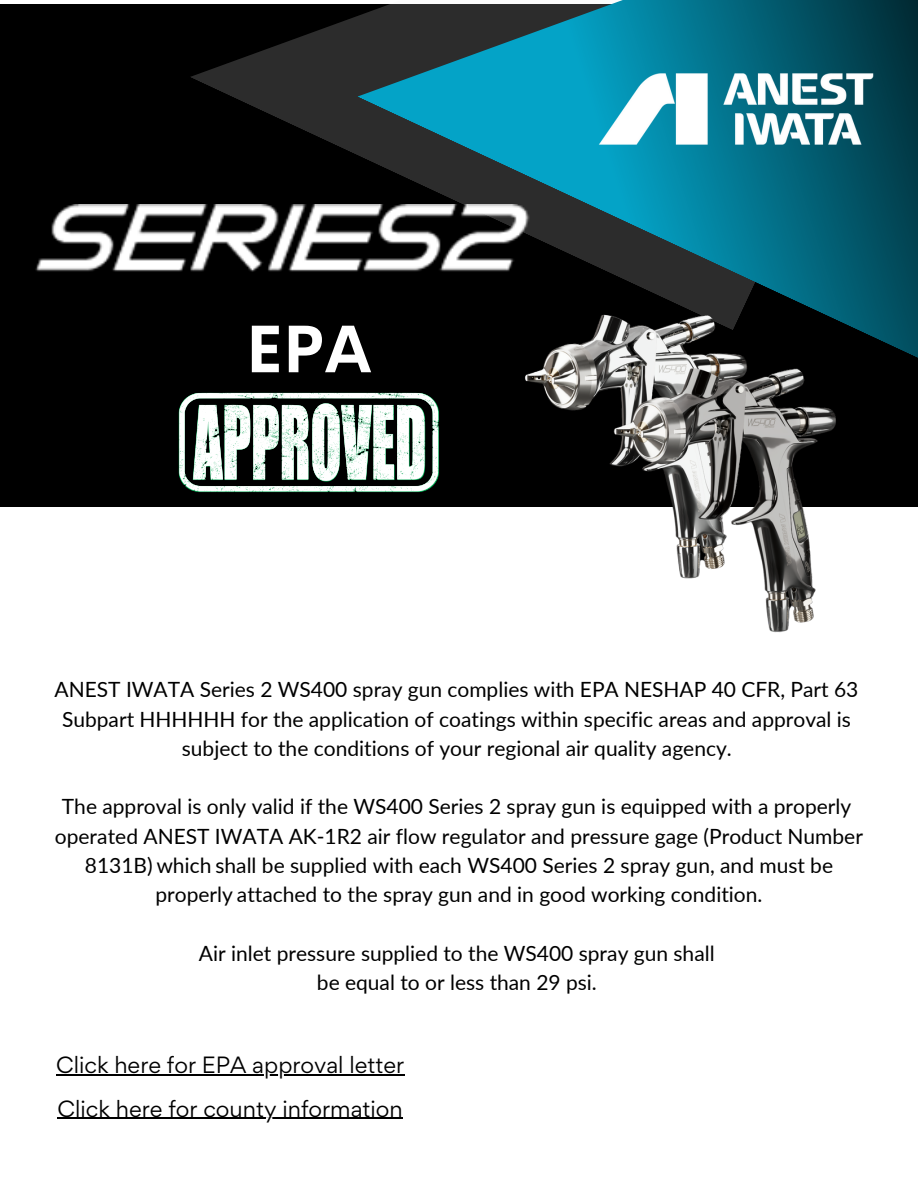
<style>
.page{position:relative;width:918px;height:1188px;background:#fff}
.page>*{position:absolute;margin:0;border:0;box-sizing:border-box;transform-origin:0 0}
.t1{font:700 66px "Cerebri Sans";color:#fff}
.t2{font:21px/29.2px "Lato";color:#000;text-align:center}
.t3{font:21px/43.2px "Gordita";color:#000}
</style>
<div class="page">
<div style="left:0;top:4px;width:918px;height:502px;background:#000"></div>
<svg style="left:190px;top:16px;width:167px;height:189px"></svg>
<svg style="left:357px;top:0;width:561px;height:358px;background:#0f6073"></svg>
<img style="left:588px;top:62px;width:296px;height:93px">
<img style="left:208px;top:280px;width:676px;height:353px">
<img style="left:35px;top:205px;width:505px;height:75px">
<img style="left:178px;top:389px;width:263px;height:106px">
<svg style="left:179px;top:393px;width:259px;height:98px"></svg>
<hr style="left:56px;top:1075px;width:348px;height:1px;background:#000">
<hr style="left:58px;top:1118px;width:345px;height:1px;background:#000">
<h1 class="t1" style="left:246px;top:306px;width:128px">EPA</h1>
<p class="t2" style="left:55px;top:675px;width:805px">ANEST IWATA Series 2 WS400 spray gun complies with EPA NESHAP 40 CFR, Part 63<br>Subpart HHHHHH for the application of coatings within specific areas and approval is subject to the conditions of your regional air quality agency.</p>
<p class="t2" style="left:55px;top:792px;width:810px">The approval is only valid if the WS400 Series 2 spray gun is equipped with a properly operated ANEST IWATA AK-1R2 air flow regulator and pressure gage (Product Number 8131B) which shall be supplied with each WS400 Series 2 spray gun, and must be properly attached to the spray gun and in good working condition.</p>
<p class="t2" style="left:199px;top:938px;width:517px">Air inlet pressure supplied to the WS400 spray gun shall be equal to or less than 29 psi.</p>
<p class="t3" style="left:56px;top:1043px;width:350px">Click here for EPA approval letter<br>Click here for county information</p>
</div>
